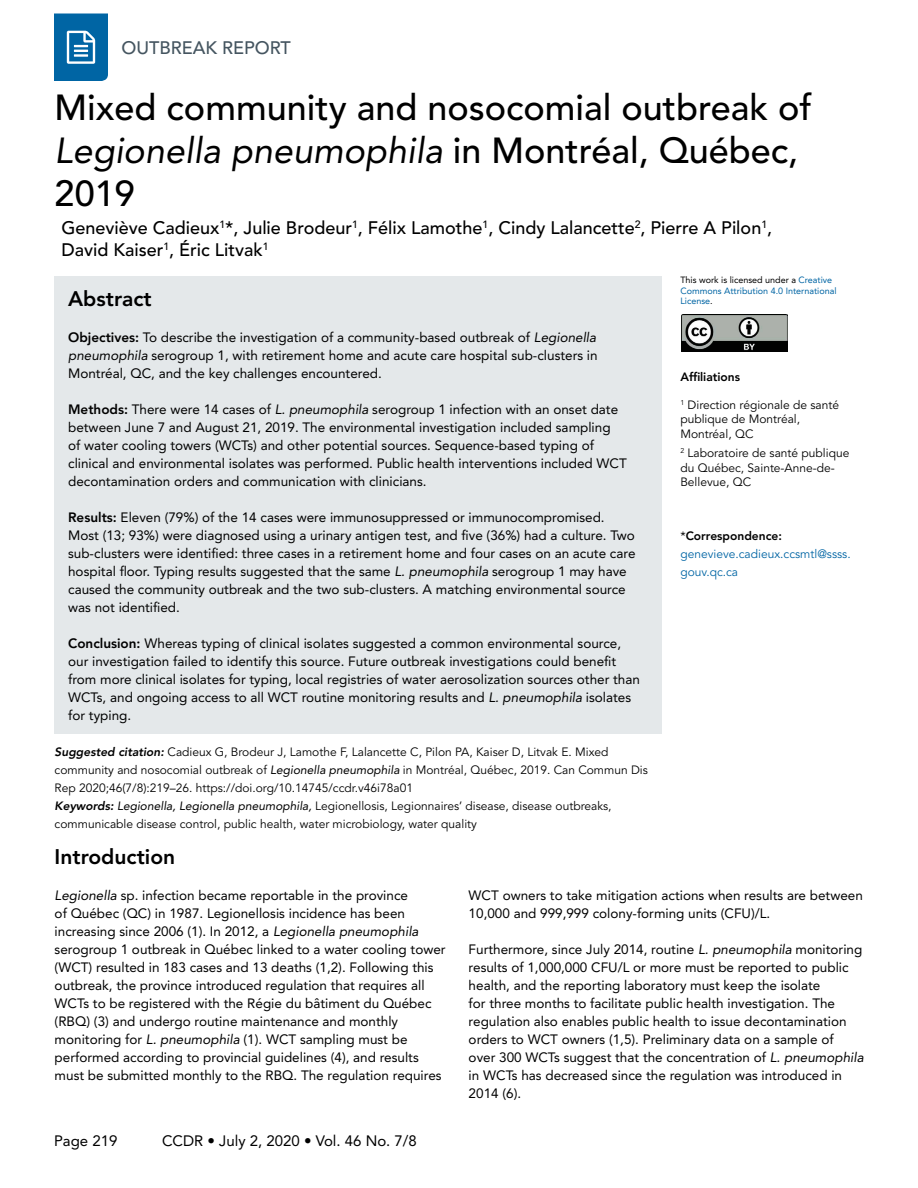
<style>
.page{position:relative;width:918px;height:1188px;background:#fff}
.page>*{position:absolute;margin:0;border:0;box-sizing:border-box;transform-origin:0 0}
.t1{font:500 36px/43.2px "Avenir LT Std";color:#000}
.t2{font:800 21px "Avenir LT Std";color:#000}
.t3{font:500 18px/21.6px "Avenir LT Std";color:#000}
.t4{font:500 18px "Avenir LT Std";color:#455560}
.t5{font:15px "Avenir LT Std";color:#000}
.t6{font:13.5px/18px "Avenir LT Std";color:#000}
.t7{font:12px/14.4px "Avenir LT Std";color:#000}
.t8{font:12px/18px "Avenir LT Std";color:#0065a4}
.t9{font:800 12px "Avenir LT Std";color:#000}
.t10{font:9px/10.5px "Avenir LT Std";color:#0065a4}
.s1{font-weight:400;font-style:italic}
.s2{font-weight:800}
.s3{font-style:italic}
.s4{color:#000}
.s5{font-weight:800;color:#000}
.s6{font-weight:800;font-style:italic}
</style>
<div class="page">
<svg style="left:54px;top:14px;width:54px;height:67px;background:#1c76ae"></svg>
<div style="left:55px;top:276px;width:607px;height:458px;background:#e4e8ea"></div>
<img style="left:682px;top:315px;width:105px;height:36px">
<h3 class="t4" style="left:122px;top:37px;width:171px">OUTBREAK REPORT</h3>
<h1 class="t1" style="left:55px;top:87px;width:759px">Mixed community and nosocomial outbreak of<br><span class="s1">Legionella pneumophila</span> in Montréal, Québec,<br>2019</h1>
<h3 class="t3" style="left:61px;top:217px;width:712px">Geneviève Cadieux<sup>1</sup>*, Julie Brodeur<sup>1</sup>, Félix Lamothe<sup>1</sup>, Cindy Lalancette<sup>2</sup>, Pierre A Pilon<sup>1</sup>,<br>David Kaiser<sup>1</sup>, Éric Litvak<sup>1</sup></h3>
<h2 class="t2" style="left:68px;top:286px;width:85px">Abstract</h2>
<p class="t6" style="left:68px;top:328px;width:531px;text-align:justify"><span class="s2">Objectives:</span> To describe the investigation of a community-based outbreak of <span class="s3">Legionella pneumophila</span> serogroup 1, with retirement home and acute care hospital sub-clusters in Montréal, QC, and the key challenges encountered.</p>
<p class="t6" style="left:68px;top:400px;width:560px"><span class="s2">Methods:</span> There were 14 cases of <span class="s3">L. pneumophila</span> serogroup 1 infection with an onset date between June 7 and August 21, 2019. The environmental investigation included sampling<br>of water cooling towers (WCTs) and other potential sources. Sequence-based typing of clinical and environmental isolates was performed. Public health interventions included WCT decontamination orders and communication with clinicians.</p>
<p class="t6" style="left:68px;top:508px;width:569px"><span class="s2">Results:</span> Eleven (79%) of the 14 cases were immunosuppressed or immunocompromised.<br>Most (13; 93%) were diagnosed using a urinary antigen test, and five (36%) had a culture. Two sub‑clusters were identified: three cases in a retirement home and four cases on an acute care hospital floor. Typing results suggested that the same <span class="s3">L. pneumophila</span> serogroup 1 may have caused the community outbreak and the two sub-clusters. A matching environmental source was not identified.</p>
<p class="t6" style="left:68px;top:634px;width:573px"><span class="s2">Conclusion:</span> Whereas typing of clinical isolates suggested a common environmental source, our investigation failed to identify this source. Future outbreak investigations could benefit from more clinical isolates for typing, local registries of water aerosolization sources other than WCTs, and ongoing access to all WCT routine monitoring results and <span class="s3">L. pneumophila</span> isolates for typing.</p>
<p class="t10" style="left:680px;top:275px;width:158px"><span class="s4">This work is licensed under a</span> Creative<br>Commons Attribution 4.0 International<br>License<span class="s4">.</span></p>
<p class="t9" style="left:680px;top:370px;width:61px">Affiliations</p>
<p class="t7" style="left:680px;top:398px;width:160px"><sup>1</sup> Direction régionale de santé publique de Montréal,<br>Montréal, QC</p>
<p class="t7" style="left:680px;top:446px;width:170px"><sup>2</sup> Laboratoire de santé publique du Québec, Sainte-Anne-de-<br>Bellevue, QC</p>
<p class="t8" style="left:680px;top:527px;width:172px"><span class="s4">*</span><span class="s5">Correspondence: </span>genevieve.cadieux.ccsmtl@ssss. gouv.qc.ca</p>
<p class="t7" style="left:55px;top:743px;width:595px;line-height:18px"><span class="s6">Suggested citation:</span> Cadieux G, Brodeur J, Lamothe F, Lalancette C, Pilon PA, Kaiser D, Litvak E. Mixed community and nosocomial outbreak of <span class="s3">Legionella pneumophila</span> in Montréal, Québec, 2019. Can Commun Dis Rep 2020;46(7/8):219–26. https://doi.org/10.14745/ccdr.v46i78a01<br><span class="s6">Keywords:</span> <span class="s3">Legionella, Legionella pneumophila,</span> Legionellosis, Legionnaires’ disease, disease outbreaks, communicable disease control, public health, water microbiology, water quality</p>
<h2 class="t2" style="left:55px;top:844px;width:122px">Introduction</h2>
<p class="t6" style="left:55px;top:886px;width:393px"><span class="s3">Legionella</span> sp. infection became reportable in the province<br>of Québec (QC) in 1987. Legionellosis incidence has been increasing since 2006 (1). In 2012, a <span class="s3">Legionella pneumophila </span>serogroup 1 outbreak in Québec linked to a water cooling tower (WCT) resulted in 183 cases and 13 deaths (1,2). Following this outbreak, the province introduced regulation that requires all WCTs to be registered with the Régie du bâtiment du Québec (RBQ) (3) and undergo routine maintenance and monthly monitoring for <span class="s3">L. pneumophila</span> (1). WCT sampling must be performed according to provincial guidelines (4), and results must be submitted monthly to the RBQ. The regulation requires</p>
<p class="t6" style="left:469px;top:886px;width:396px">WCT owners to take mitigation actions when results are between<br>10,000 and 999,999 colony-forming units (CFU)/L.</p>
<p class="t6" style="left:469px;top:940px;width:397px">Furthermore, since July 2014, routine <span class="s3">L. pneumophila</span> monitoring results of 1,000,000 CFU/L or more must be reported to public health, and the reporting laboratory must keep the isolate<br>for three months to facilitate public health investigation. The regulation also enables public health to issue decontamination orders to WCT owners (1,5). Preliminary data on a sample of over 300 WCTs suggest that the concentration of <span class="s3">L. pneumophila </span>in WCTs has decreased since the regulation was introduced in 2014 (6).</p>
<p class="t5" style="left:54px;top:1133px;width:65px">Page 219</p>
<p class="t5" style="left:162px;top:1133px;width:256px">CCDR • July 2, 2020 • Vol. 46 No. 7/8</p>
</div>
